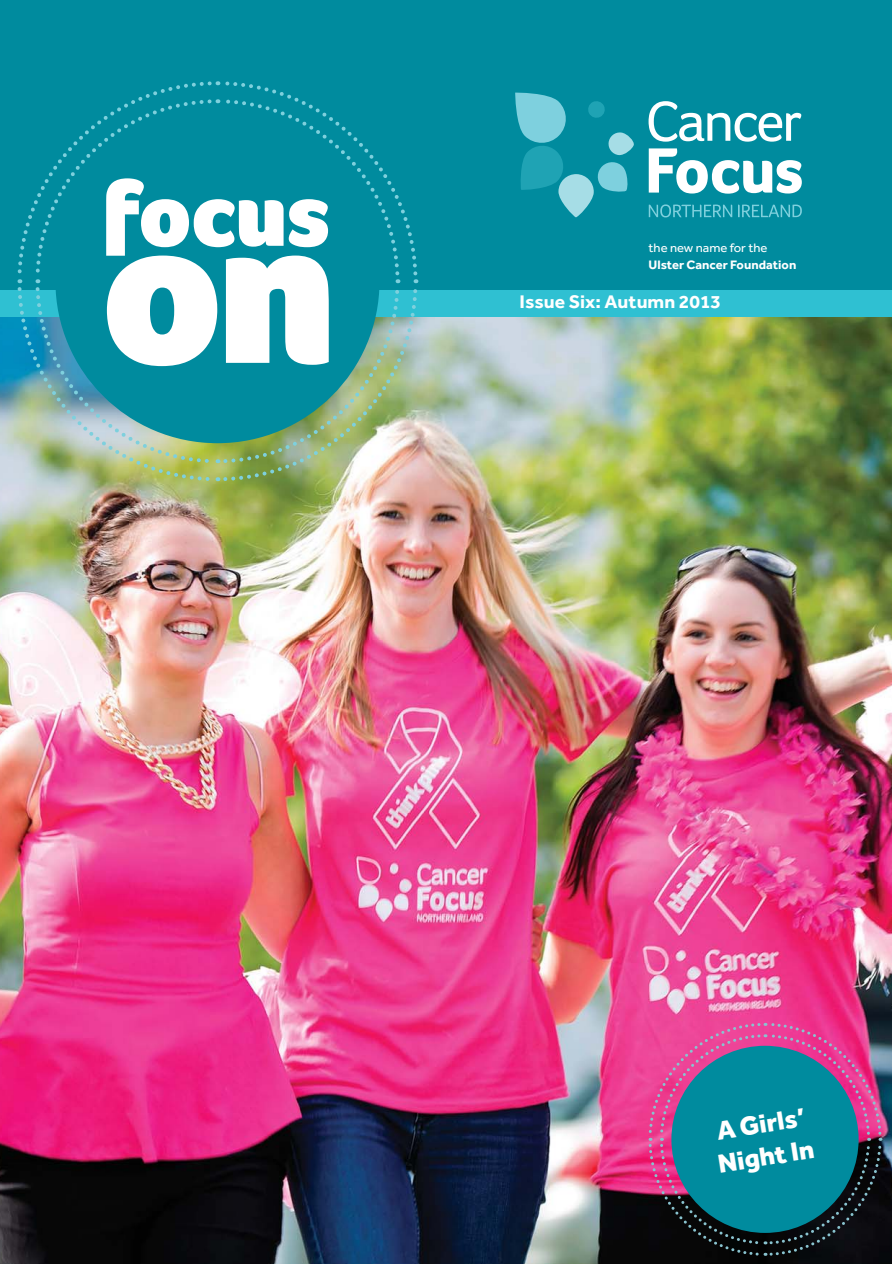
<style>
.page{position:relative;width:892px;height:1264px;background:#fff}
.page>*{position:absolute;margin:0;border:0;box-sizing:border-box;transform-origin:0 0}
.t1{font:800 27px/32.4px "Effra";color:#fff}
.t2{font:700 18.9px "Effra";color:#fff}
.t3{font:700 12.6px "Effra";color:#fff}
.t4{font:12.6px "Effra";color:#fff}
</style>
<div class="page">
<img style="left:0;top:317px;width:891px;height:947px">
<div style="left:0;top:290px;width:891px;height:27px;background:#2fc0d2"></div>
<div style="left:0;top:0;width:891px;height:290px;background:#008b9e"></div>
<img style="left:15px;top:81px;width:404px;height:402px">
<svg style="left:106px;top:178px;width:223px;height:188px"></svg>
<svg style="left:515px;top:92px;width:119px;height:126px"></svg>
<svg style="left:648px;top:148px;width:153px;height:46px"></svg>
<svg style="left:648px;top:101px;width:153px;height:41px"></svg>
<svg style="left:648px;top:204px;width:153px;height:13px"></svg>
<svg style="left:647px;top:1021px;width:236px;height:236px;background:#425b7b"></svg>
<p class="t4" style="left:648px;top:240px;width:120px">the new name for the</p>
<p class="t3" style="left:648px;top:257px;width:149px">Ulster Cancer Foundation</p>
<h2 class="t2" style="left:519px;top:290px;width:203px">Issue Six: Autumn 2013</h2>
<h1 class="t1" style="left:710px;top:1115px;width:99px;rotate:-9deg">A Girls’<br>Night In</h1>
</div>
